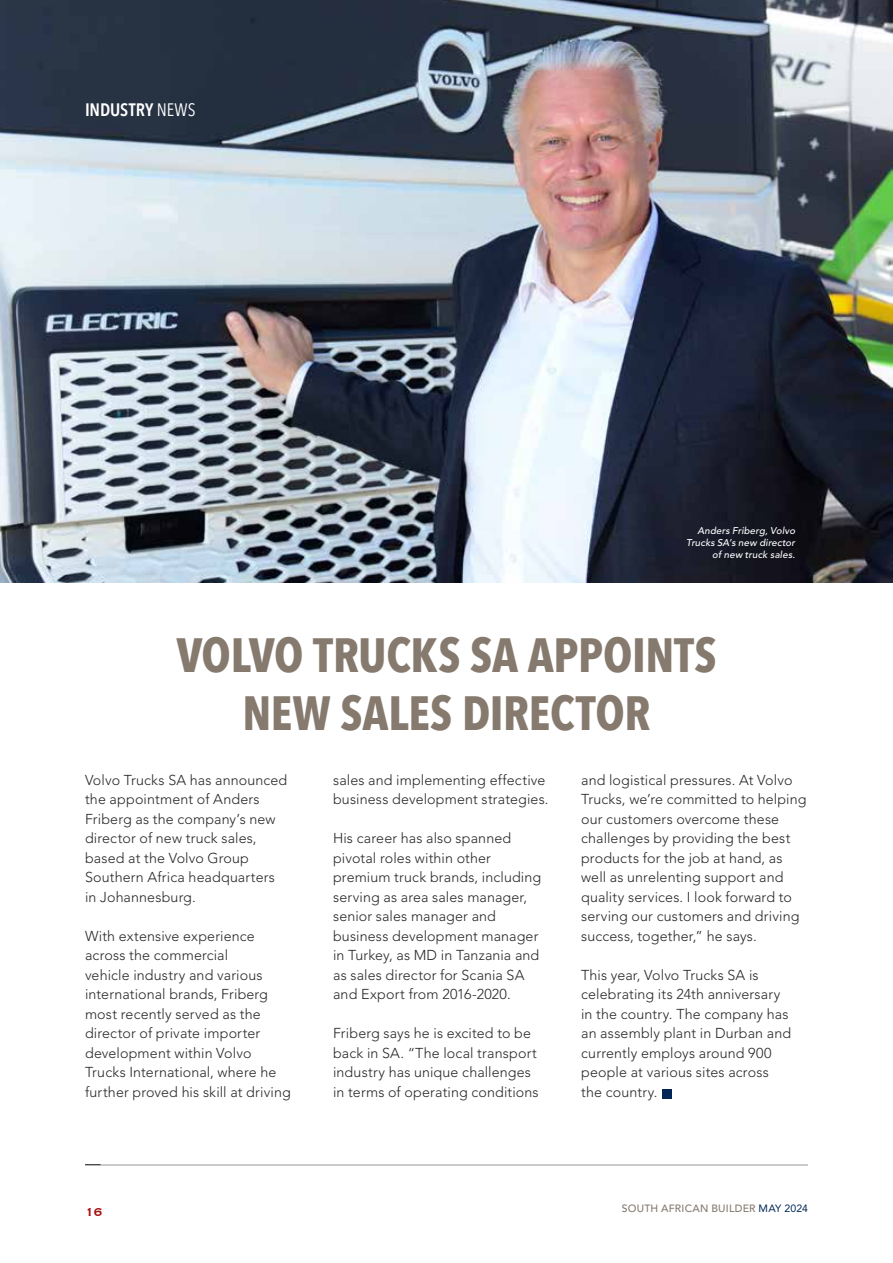
<style>
.page{position:relative;width:893px;height:1263px;background:#fff}
.page>*{position:absolute;margin:0;border:0;box-sizing:border-box;transform-origin:0 0}
.t1{font:700 48px/57.6px "Avenir Next Condensed";letter-spacing:-.005em;color:#867a6e;text-align:center}
.t2{font:600 18px "Avenir Next Condensed";letter-spacing:-.005em;color:#fff}
.t3{font:15px "Copperplate";color:#a50e12}
.t4{font:300 14.25px/19.5px "Avenir LT Std";letter-spacing:.01em;color:#292829}
.t5{font:500 10.5px "Avenir LT Std";letter-spacing:.02em;color:#867a6e}
.t6{font:italic 500 9.75px/12px "Avenir LT Std";letter-spacing:.015em;color:#fff;text-align:right}
.s1{font-weight:400}
.s2{font-weight:400;color:#002656}
</style>
<div class="page">
<img style="left:0;top:0;width:892px;height:583px">
<hr style="left:85px;top:1164px;width:723px;height:1px;background:#000">
<hr style="left:101px;top:1164px;width:722px;height:1px;background:#fff">
<div style="left:663px;top:1089px;width:9px;height:9px;background:#002656"></div>
<p class="t2" style="left:85px;top:99px;width:112px">INDUSTRY <span class="s1">NEWS</span></p>
<p class="t6" style="left:686px;top:525px;width:110px">Anders Friberg, Volvo<br>Trucks SA’s new director of new truck sales.</p>
<h1 class="t1" style="left:176px;top:626px;width:542px">VOLVO TRUCKS SA APPOINTS<br>NEW SALES DIRECTOR</h1>
<p class="t4" style="left:85px;top:770px;width:204px">Volvo Trucks SA has announced the appointment of Anders<br>Friberg as the company’s new director of new truck sales, based at the Volvo Group<br>Southern Africa headquarters in Johannesburg.</p>
<p class="t4" style="left:85px;top:926px;width:207px">With extensive experience across the commercial<br>vehicle industry and various international brands, Friberg most recently served as the director of private importer development within Volvo<br>Trucks International, where he further proved his skill at driving</p>
<p class="t4" style="left:333px;top:770px;width:217px">sales and implementing effective business development strategies.</p>
<p class="t4" style="left:333px;top:829px;width:210px">His career has also spanned pivotal roles within other premium truck brands, including serving as area sales manager, senior sales manager and business development manager in Turkey, as MD in Tanzania and as sales director for Scania SA and Export from 2016-2020.</p>
<p class="t4" style="left:333px;top:1024px;width:207px">Friberg says he is excited to be back in SA. “The local transport industry has unique challenges in terms of operating conditions</p>
<p class="t4" style="left:581px;top:770px;width:227px">and logistical pressures. At Volvo<br>Trucks, we’re committed to helping our customers overcome these challenges by providing the best products for the job at hand, as well as unrelenting support and quality services. I look forward to serving our customers and driving success, together,” he says.</p>
<p class="t4" style="left:581px;top:965px;width:212px">This year, Volvo Trucks SA is celebrating its 24th anniversary in the country. The company has an assembly plant in Durban and currently employs around 900 people at various sites across the country.</p>
<p class="t3" style="left:85px;top:1202px;width:19px">16</p>
<p class="t5" style="left:622px;top:1203px;width:188px">SOUTH AFRICAN BUILDER <span class="s2">MAY 2024</span></p>
</div>
